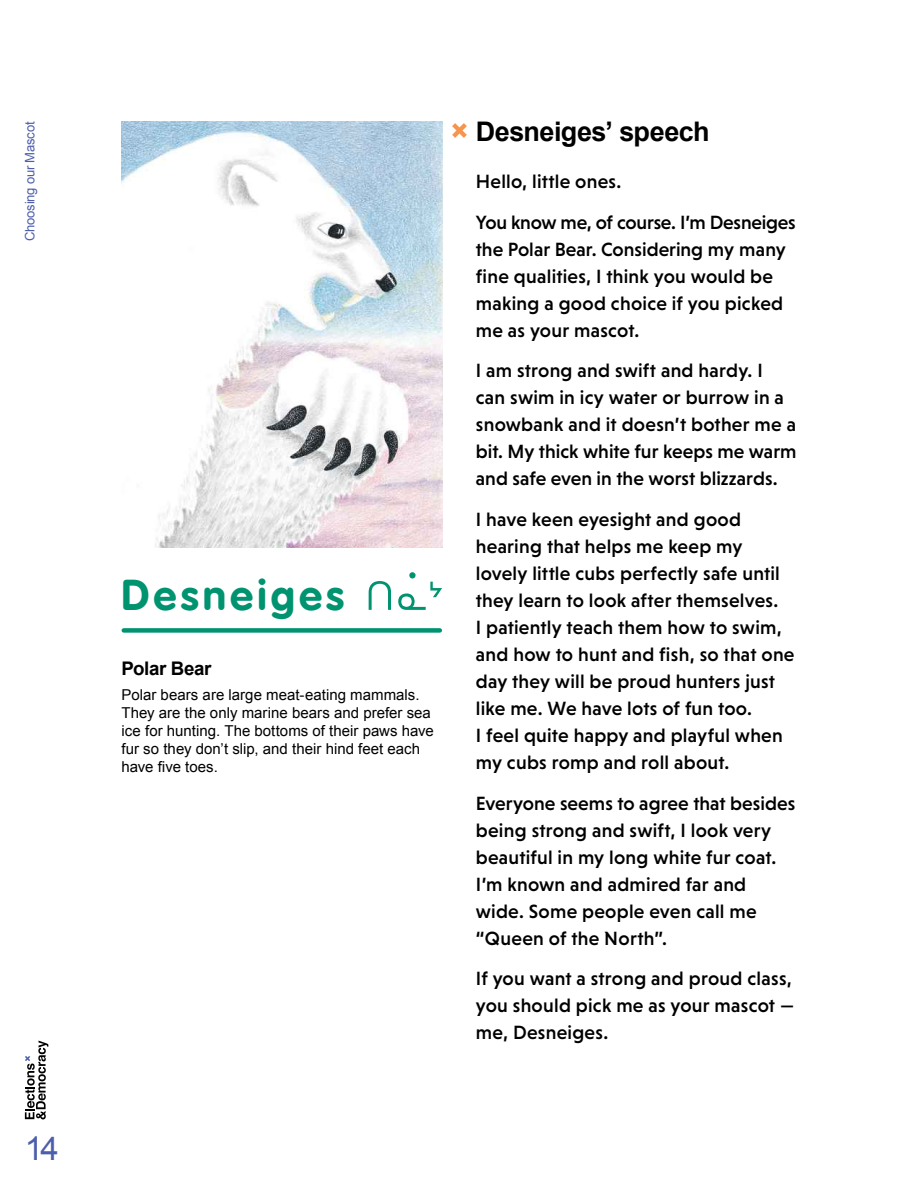
<style>
.page{position:relative;width:918px;height:1188px;background:#fff}
.page>*{position:absolute;margin:0;border:0;box-sizing:border-box;transform-origin:0 0}
.t1{font:42.15px "VAG Rounded Bold";letter-spacing:.1em;color:#009370}
.t2{font:33px "Arial";color:#4d5fab}
.t3{font:700 27px "Arial";letter-spacing:-.02em;color:#000}
.t4{font:500 19.5px/27px "Niveau Grotesk";letter-spacing:.01em;color:#000}
.t5{font:500 19.5px/40.5px "Niveau Grotesk";letter-spacing:-.01em;color:#000}
.t6{font:700 18.75px "Arial";letter-spacing:-.02em;color:#000}
.t7{font:15px/18px "Arial";color:#000}
.t8{font:13.05px "Arial";letter-spacing:-.015em;color:#4d5fab}
</style>
<div class="page">
<svg style="left:25px;top:1041px;width:23px;height:78px"></svg>
<img style="left:122px;top:122px;width:320px;height:425px">
<svg style="left:452px;top:123px;width:15px;height:15px"></svg>
<div style="left:124px;top:628px;width:316px;height:5px;background:#009370"></div>
<svg style="left:369px;top:581px;width:22px;height:29px"></svg>
<svg style="left:398px;top:572px;width:44px;height:38px"></svg>
<p class="t8" style="left:21px;top:241px;width:121px;rotate:-90deg">Choosing our Mascot</p>
<h3 class="t3" style="left:476px;top:114px;width:235px">Desneiges’ speech</h3>
<p class="t5" style="left:476px;top:161px;width:321px">Hello, little ones.<br>You know me, of course. I’m Desneiges</p>
<p class="t4" style="left:476px;top:236px;width:311px">the Polar Bear. Considering my many fine qualities, I think you would be making a good choice if you picked me as your mascot.</p>
<p class="t4" style="left:476px;top:357px;width:322px">I am strong and swift and hardy. I can swim in icy water or burrow in a snowbank and it doesn’t bother me a bit. My thick white fur keeps me warm and safe even in the worst blizzards.</p>
<p class="t4" style="left:476px;top:506px;width:320px">I have keen eyesight and good hearing that helps me keep my lovely little cubs perfectly safe until they learn to look after themselves.<br>I patiently teach them how to swim, and how to hunt and fish, so that one day they will be proud hunters just like me. We have lots of fun too.<br>I feel quite happy and playful when my cubs romp and roll about.</p>
<p class="t4" style="left:476px;top:789px;width:321px">Everyone seems to agree that besides being strong and swift, I look very beautiful in my long white fur coat.<br>I’m known and admired far and wide. Some people even call me “Queen of the North”.</p>
<p class="t4" style="left:476px;top:965px;width:320px;text-align:justify">If you want a strong and proud class, you should pick me as your mascot — me, Desneiges.</p>
<h1 class="t1" style="left:122px;top:570px;width:224px">Desneiges</h1>
<p class="t6" style="left:122px;top:656px;width:92px">Polar Bear</p>
<p class="t7" style="left:122px;top:685px;width:314px">Polar bears are large meat-eating mammals.<br>They are the only marine bears and prefer sea ice for hunting. The bottoms of their paws have fur so they don’t slip, and their hind feet each have five toes.</p>
<h2 class="t2" style="left:25px;top:1127px;width:36px">14</h2>
</div>
